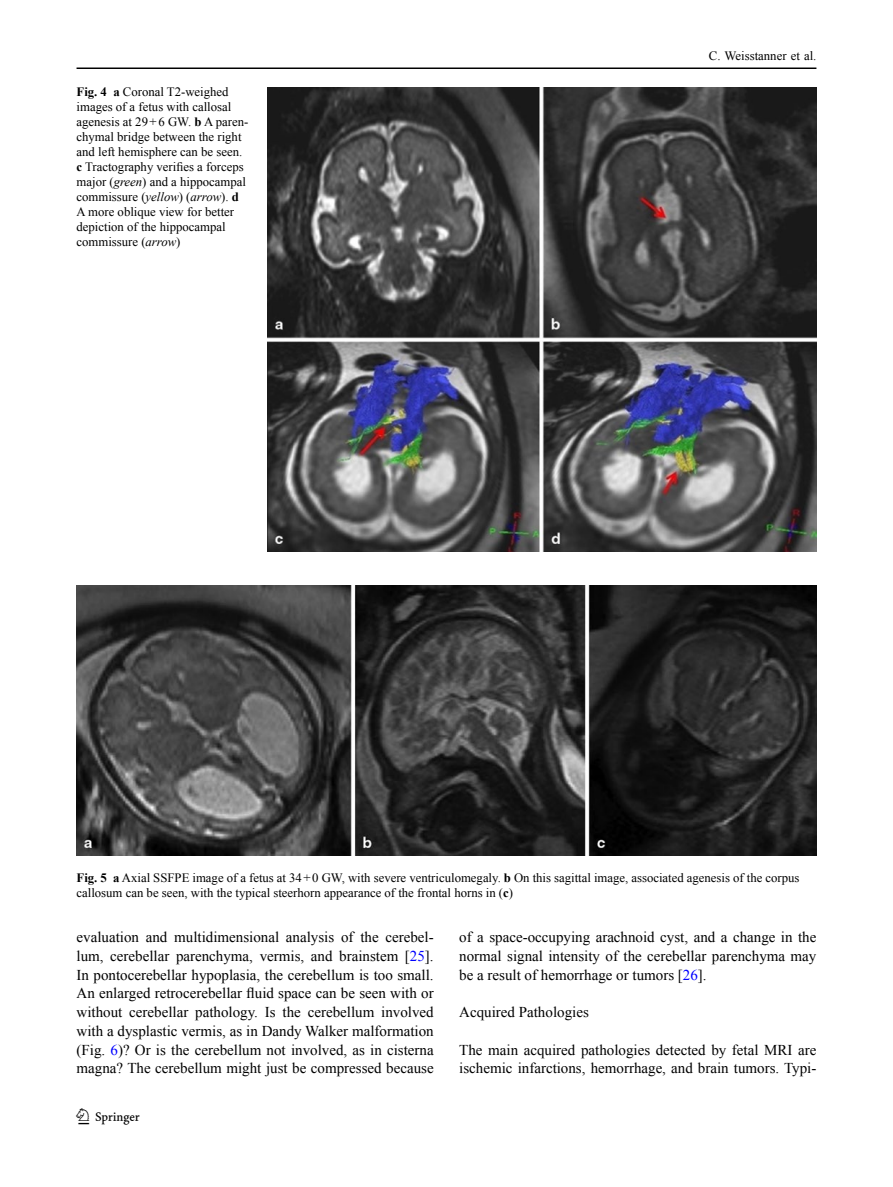
<style>
.page{position:relative;width:893px;height:1187px;background:#fff}
.page>*{position:absolute;margin:0;border:0;box-sizing:border-box;transform-origin:0 0}
.t1{font:22.5px "Springnew";color:#000}
.t2{font:15px/18.8px "Times New Roman";color:#000;text-align:justify}
.t3{font:12.75px/15px "Times New Roman";color:#000}
.s1{font-weight:700}
.s2{font-style:italic}
.s3{color:#00f}
</style>
<div class="page">
<hr style="left:77px;top:67px;width:739px;height:2px;background:#000">
<img style="left:77px;top:585px;width:739px;height:270px">
<img style="left:268px;top:87px;width:548px;height:464px">
<p class="t3" style="left:77px;top:84px;width:173px"><span class="s1">Fig. 4 a</span> Coronal T2-weighed images of a fetus with callosal agenesis at 29+6 GW. <span class="s1">b</span> A paren&shy;chymal bridge between the right and left hemisphere can be seen. <span class="s1">c</span> Tractography verifies a forceps major (<span class="s2">green</span>) and a hippocampal commissure (<span class="s2">yellow</span>) (<span class="s2">arrow</span>). <span class="s1">d<br></span>A more oblique view for better depiction of the hippocampal commissure (<span class="s2">arrow</span>)</p>
<p class="t3" style="left:709px;top:48px;width:109px">C. Weisstanner et al.</p>
<p class="t3" style="left:77px;top:870px;width:724px"><span class="s1">Fig. 5 a</span> Axial SSFPE image of a fetus at 34+0 GW, with severe ventriculomegaly. <span class="s1">b</span> On this sagittal image, associated agenesis of the corpus callosum can be seen, with the typical steerhorn appearance of the frontal horns in (<span class="s1">c</span>)</p>
<p class="t2" style="left:77px;top:927px;width:359px">evaluation and multidimensional analysis of the cerebel&shy;lum, cerebellar parenchyma, vermis, and brainstem [<span class="s3">25</span>].<br>In pontocerebellar hypoplasia, the cerebellum is too small.<br>An enlarged retrocerebellar fluid space can be seen with or without cerebellar pathology. Is the cerebellum involved with a dysplastic vermis, as in Dandy Walker malformation (Fig. <span class="s3">6</span>)? Or is the cerebellum not involved, as in cisterna magna? The cerebellum might just be compressed because</p>
<h1 class="t1" style="left:79px;top:1108px;width:63px">1 3</h1>
<p class="t2" style="left:459px;top:927px;width:359px">of a space-occupying arachnoid cyst, and a change in the normal signal intensity of the cerebellar parenchyma may be a result of hemorrhage or tumors [<span class="s3">26</span>].</p>
<p class="t2" style="left:459px;top:1002px;width:131px">Acquired Pathologies</p>
<p class="t2" style="left:459px;top:1039px;width:359px">The main acquired pathologies detected by fetal MRI are ischemic infarctions, hemorrhage, and brain tumors. Typi-</p>
</div>
